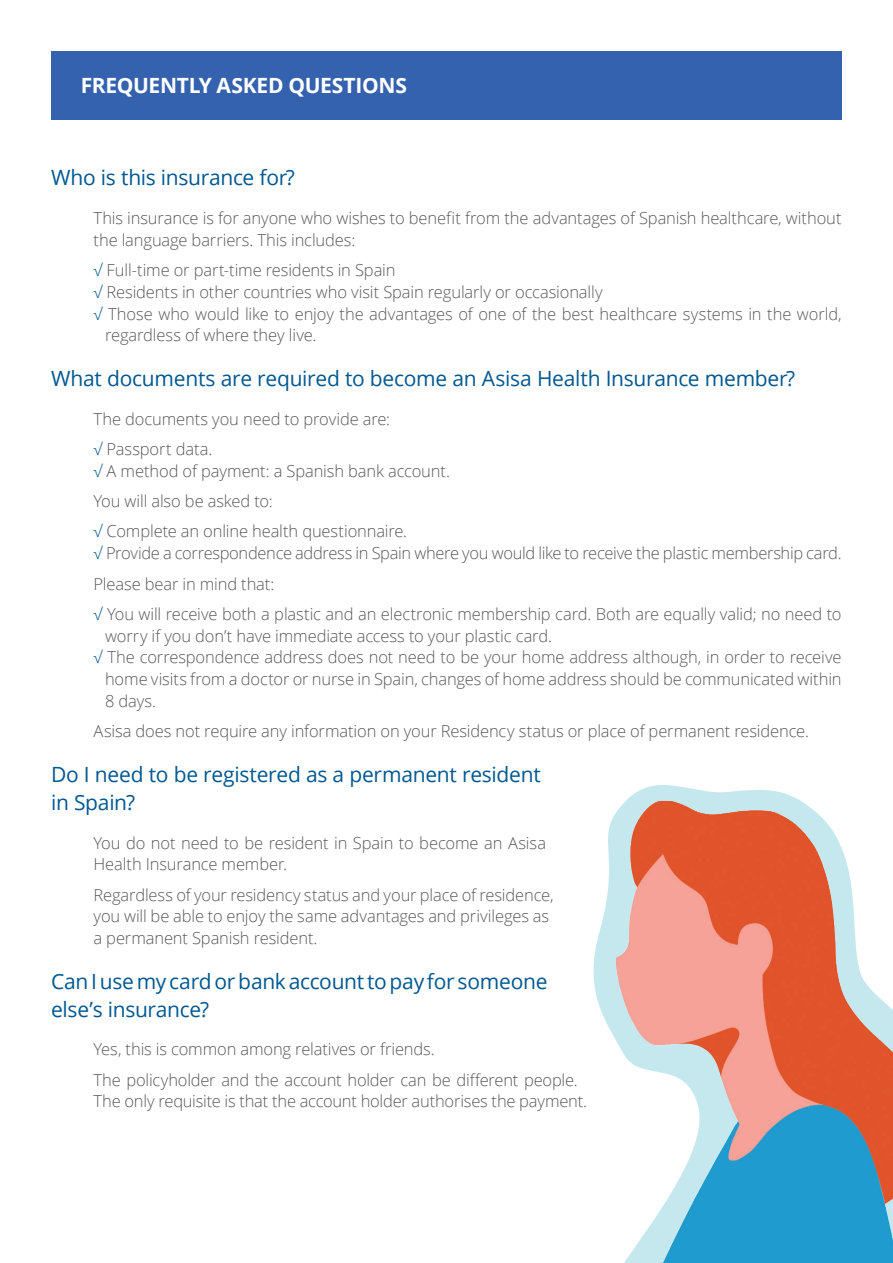
<style>
.page{position:relative;width:893px;height:1263px;background:#fff}
.page>*{position:absolute;margin:0;border:0;box-sizing:border-box;transform-origin:0 0}
.t1{font:21px/27.8px "Open Sans";letter-spacing:-.015em;color:#015891}
.t2{font:700 21px "Open Sans";letter-spacing:-.015em;color:#fff}
.t3{font:300 16.5px/30.3px "Open Sans";letter-spacing:-.01em;color:#57585a}
.s1{color:#015891}
</style>
<div class="page">
<div style="left:51px;top:51px;width:791px;height:68px;background:#3562ae"></div>
<svg style="left:626px;top:785px;width:175px;height:16px;fill:#c5e8ee"></svg>
<img style="left:593px;top:801px;width:300px;height:462px">
<p class="t2" style="left:81px;top:70px;width:328px">FREQUENTLY ASKED QUESTIONS</p>
<p class="t1" style="left:51px;top:163px;width:245px">Who is this insurance for?</p>
<p class="t3" style="left:94px;top:207px;width:750px;line-height:21.8px">This insurance is for anyone who wishes to benefit from the advantages of Spanish healthcare, without the language barriers. This includes:</p>
<p class="t3" style="left:94px;top:254px;width:303px"><span class="s1">√</span> Full-time or part-time residents in Spain</p>
<p class="t3" style="left:94px;top:276px;width:510px"><span class="s1">√</span> Residents in other countries who visit Spain regularly or occasionally</p>
<p class="t3" style="left:94px;top:298px;width:750px"><span class="s1">√</span> Those who would like to enjoy the advantages of one of the best healthcare systems in the world,</p>
<p class="t3" style="left:105px;top:320px;width:213px">regardless of where they live.</p>
<p class="t1" style="left:51px;top:364px;width:746px">What documents are required to become an Asisa Health Insurance member?</p>
<p class="t3" style="left:94px;top:403px;width:298px">The documents you need to provide are: <span class="s1">√</span> Passport data.</p>
<p class="t3" style="left:94px;top:455px;width:358px"><span class="s1">√</span> A method of payment: a Spanish bank account.<br>You will also be asked to:<br><span class="s1">√</span> Complete an online health questionnaire.</p>
<p class="t3" style="left:94px;top:538px;width:750px"><span class="s1">√</span> Provide a correspondence address in Spain where you would like to receive the plastic membership card.<br>Please bear in mind that:<br><span class="s1">√</span> You will receive both a plastic and an electronic membership card. Both are equally valid; no need to</p>
<p class="t3" style="left:105px;top:620px;width:448px">worry if you don’t have immediate access to your plastic card.</p>
<p class="t3" style="left:94px;top:642px;width:749px"><span class="s1">√</span> The correspondence address does not need to be your home address although, in order to receive</p>
<p class="t3" style="left:105px;top:663px;width:738px">home visits from a doctor or nurse in Spain, changes of home address should be communicated within</p>
<p class="t3" style="left:105px;top:685px;width:53px">8 days.</p>
<p class="t3" style="left:94px;top:716px;width:717px">Asisa does not require any information on your Residency status or place of permanent residence.</p>
<p class="t1" style="left:51px;top:760px;width:491px">Do I need to be registered as a permanent resident in Spain?</p>
<p class="t3" style="left:94px;top:831px;width:454px;line-height:21.8px">You do not need to be resident in Spain to become an Asisa<br>Health Insurance member.</p>
<p class="t3" style="left:94px;top:883px;width:461px;line-height:21.8px">Regardless of your residency status and your place of residence, you will be able to enjoy the same advantages and privileges as a permanent Spanish resident.</p>
<p class="t1" style="left:51px;top:967px;width:498px">Can I use my card or bank account to pay for someone else’s insurance?</p>
<p class="t3" style="left:94px;top:1034px;width:486px">Yes, this is common among relatives or friends.<br>The policyholder and the account holder can be different people.</p>
<p class="t3" style="left:94px;top:1086px;width:495px">The only requisite is that the account holder authorises the payment.</p>
</div>
